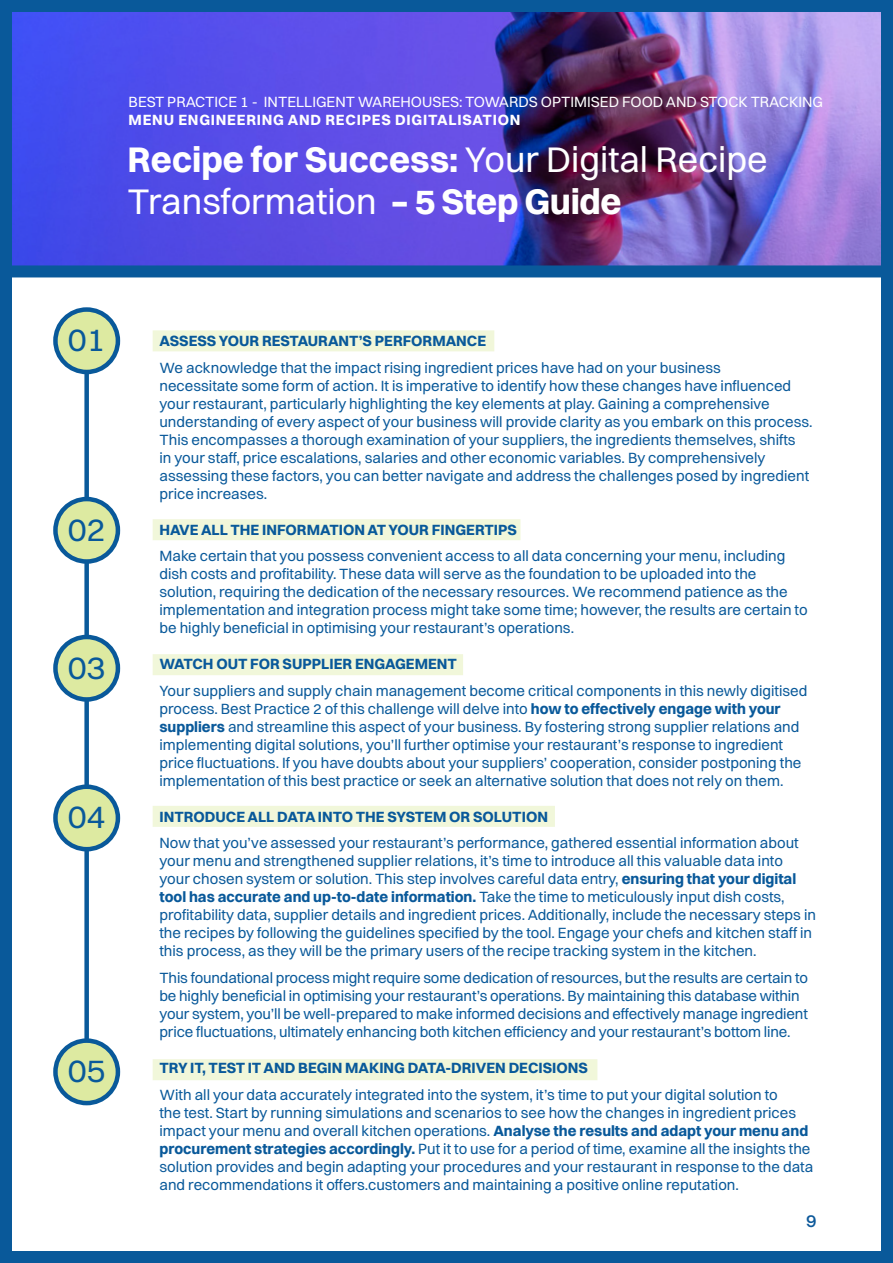
<style>
.page{position:relative;width:893px;height:1263px;background:#fff}
.page>*{position:absolute;margin:0;border:0;box-sizing:border-box;transform-origin:0 0}
.t1{font:36px/42px "Switzer";color:#fff}
.t2{font:33px "Switzer";letter-spacing:-.01em;color:#09599a}
.t3{font:500 18px "Switzer";color:#0d599a}
.t4{font:15px/18px "Switzer";color:#09599a}
.t5{font:700 15px "Switzer";color:#09599a}
.t6{font:15px "Switzer";color:#fff}
.t7{font:700 15px "Switzer";letter-spacing:.05em;color:#fff}
.s1{font-weight:700}
</style>
<div class="page">
<div style="left:153px;top:330px;width:341px;height:21px;background:#f1f7da"></div>
<div style="left:153px;top:519px;width:367px;height:21px;background:#f1f7da"></div>
<div style="left:153px;top:654px;width:310px;height:21px;background:#f1f7da"></div>
<div style="left:153px;top:806px;width:402px;height:21px;background:#f1f7da"></div>
<div style="left:153px;top:1059px;width:444px;height:21px;background:#f1f7da"></div>
<img style="left:13px;top:13px;width:867px;height:252px">
<div style="left:0;top:0;width:893px;height:1263px;border:12px solid #09599a"></div>
<div style="left:84px;top:357px;width:5px;height:700px;background:#09599a"></div>
<div style="left:55px;top:310px;width:63px;height:62px;background:#ddeaa1;border-radius:50%"></div>
<div style="left:53px;top:307px;width:67px;height:67px;border:4px solid #09599a;border-radius:50%"></div>
<div style="left:55px;top:499px;width:63px;height:62px;background:#ddeaa1;border-radius:50%"></div>
<div style="left:53px;top:497px;width:67px;height:67px;border:4px solid #09599a;border-radius:50%"></div>
<div style="left:55px;top:637px;width:63px;height:62px;background:#ddeaa1;border-radius:50%"></div>
<div style="left:53px;top:635px;width:67px;height:67px;border:4px solid #09599a;border-radius:50%"></div>
<div style="left:55px;top:787px;width:63px;height:62px;background:#ddeaa1;border-radius:50%"></div>
<div style="left:53px;top:784px;width:67px;height:67px;border:4px solid #09599a;border-radius:50%"></div>
<div style="left:55px;top:1041px;width:63px;height:62px;background:#ddeaa1;border-radius:50%"></div>
<div style="left:53px;top:1038px;width:67px;height:67px;border:4px solid #09599a;border-radius:50%"></div>
<div style="left:0;top:265px;width:882px;height:12px;background:#09599a"></div>
<p class="t6" style="left:129px;top:92px;width:696px">BEST PRACTICE 1 - INTELLIGENT WAREHOUSES: TOWARDS OPTIMISED FOOD AND STOCK TRACKING</p>
<p class="t7" style="left:129px;top:110px;width:393px">MENU ENGINEERING AND RECIPES DIGITALISATION</p>
<h1 class="t1" style="left:128px;top:138px;width:642px"><span class="s1">Recipe for Success:</span> Your Digital Recipe<br>Transformation <span class="s1">– 5 Step Guide</span></h1>
<h2 class="t2" style="left:68px;top:320px;width:39px">01</h2>
<h2 class="t2" style="left:68px;top:509px;width:39px">02</h2>
<h2 class="t2" style="left:68px;top:647px;width:39px">03</h2>
<h2 class="t2" style="left:68px;top:797px;width:39px">04</h2>
<h2 class="t2" style="left:68px;top:1051px;width:39px">05</h2>
<p class="t5" style="left:159px;top:332px;width:328px">ASSESS YOUR RESTAURANT’S PERFORMANCE</p>
<p class="t4" style="left:159px;top:358px;width:655px">We acknowledge that the impact rising ingredient prices have had on your business<br>necessitate some form of action. It is imperative to identify how these changes have influenced your restaurant, particularly highlighting the key elements at play. Gaining a comprehensive understanding of every aspect of your business will provide clarity as you embark on this process.<br>This encompasses a thorough examination of your suppliers, the ingredients themselves, shifts<br>in your staff, price escalations, salaries and other economic variables. By comprehensively assessing these factors, you can better navigate and address the challenges posed by ingredient price increases.</p>
<p class="t5" style="left:159px;top:520px;width:359px">HAVE ALL THE INFORMATION AT YOUR FINGERTIPS</p>
<p class="t4" style="left:159px;top:547px;width:650px">Make certain that you possess convenient access to all data concerning your menu, including dish costs and profitability. These data will serve as the foundation to be uploaded into the solution, requiring the dedication of the necessary resources. We recommend patience as the implementation and integration process might take some time; however, the results are certain to be highly beneficial in optimising your restaurant’s operations.</p>
<p class="t5" style="left:159px;top:655px;width:299px">WATCH OUT FOR SUPPLIER ENGAGEMENT</p>
<p class="t4" style="left:159px;top:681px;width:649px">Your suppliers and supply chain management become critical components in this newly digitised process. Best Practice 2 of this challenge will delve into <span class="s1">how to effectively engage with your suppliers</span> and streamline this aspect of your business. By fostering strong supplier relations and implementing digital solutions, you’ll further optimise your restaurant’s response to ingredient price fluctuations. If you have doubts about your suppliers’ cooperation, consider postponing the implementation of this best practice or seek an alternative solution that does not rely on them.</p>
<p class="t5" style="left:159px;top:807px;width:390px">INTRODUCE ALL DATA INTO THE SYSTEM OR SOLUTION</p>
<p class="t4" style="left:159px;top:834px;width:658px">Now that you’ve assessed your restaurant’s performance, gathered essential information about your menu and strengthened supplier relations, it’s time to introduce all this valuable data into your chosen system or solution. This step involves careful data entry, <span class="s1">ensuring that your digital tool has accurate and up-to-date information.</span> Take the time to meticulously input dish costs, profitability data, supplier details and ingredient prices. Additionally, include the necessary steps in the recipes by following the guidelines specified by the tool. Engage your chefs and kitchen staff in this process, as they will be the primary users of the recipe tracking system in the kitchen.</p>
<p class="t4" style="left:159px;top:968px;width:650px">This foundational process might require some dedication of resources, but the results are certain to be highly beneficial in optimising your restaurant’s operations. By maintaining this database within your system, you’ll be well-prepared to make informed decisions and effectively manage ingredient price fluctuations, ultimately enhancing both kitchen efficiency and your restaurant’s bottom line.</p>
<p class="t5" style="left:159px;top:1058px;width:430px">TRY IT, TEST IT AND BEGIN MAKING DATA-DRIVEN DECISIONS</p>
<p class="t4" style="left:159px;top:1085px;width:655px">With all your data accurately integrated into the system, it’s time to put your digital solution to<br>the test. Start by running simulations and scenarios to see how the changes in ingredient prices impact your menu and overall kitchen operations. <span class="s1">Analyse the results and adapt your menu and procurement strategies accordingly.</span> Put it to use for a period of time, examine all the insights the solution provides and begin adapting your procedures and your restaurant in response to the data and recommendations it offers.customers and maintaining a positive online reputation.</p>
<p class="t3" style="left:806px;top:1210px;width:12px">9</p>
</div>
